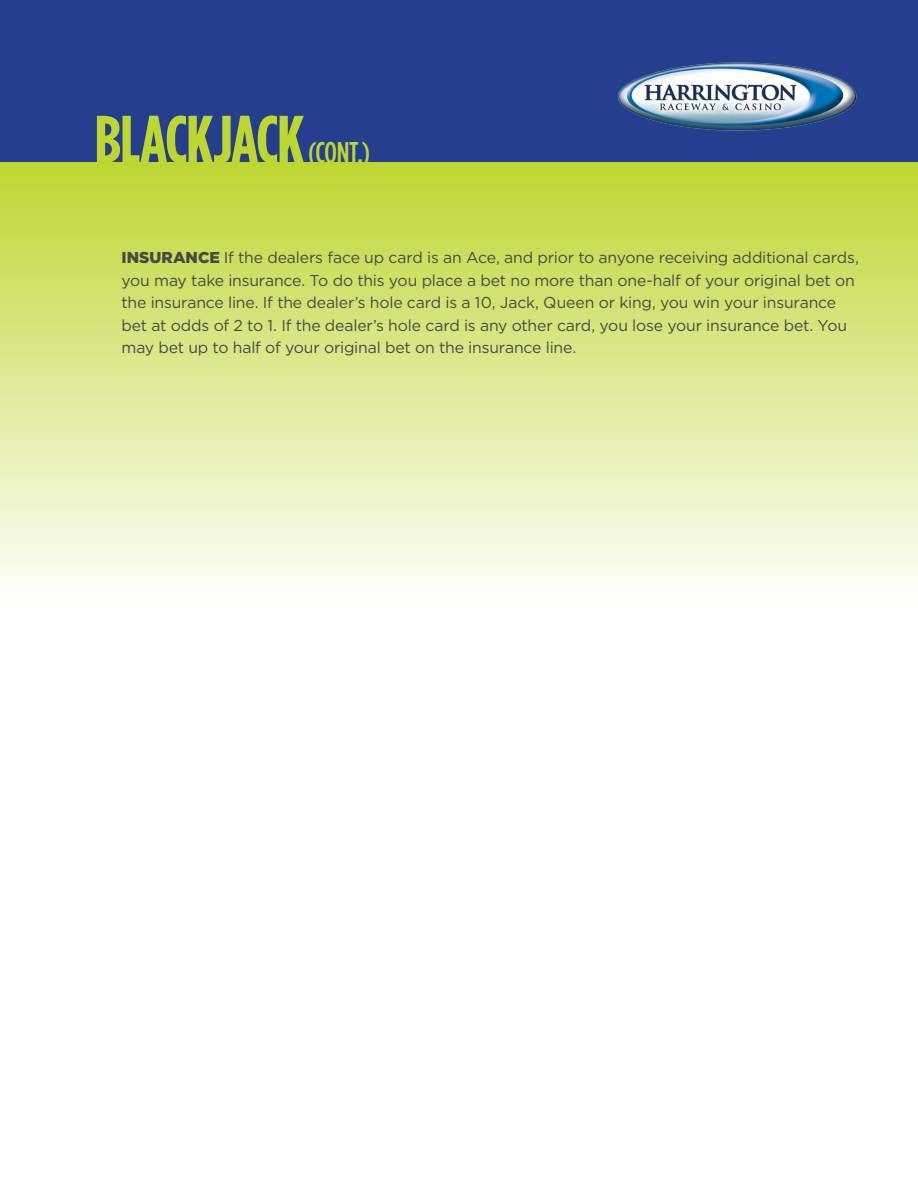
<style>
.page{position:relative;width:918px;height:1188px;background:#fff}
.page>*{position:absolute;margin:0;border:0;box-sizing:border-box;transform-origin:0 0}
.t1{font:700 67.5px "Gotham Condensed";letter-spacing:-.025em;color:#bed630}
.t2{font:500 30px "Gotham Condensed";color:#bed630}
.t3{font:15.75px/22.5px "Gotham";letter-spacing:-.01em;color:#474a43}
.s1{font-weight:900}
</style>
<div class="page">
<svg style="left:0;top:162px;width:918px;height:422px;background:#dce992"></svg>
<div style="left:0;top:0;width:918px;height:162px;background:#253f8e"></div>
<img style="left:617px;top:62px;width:240px;height:69px">
<h1 class="t1" style="left:94px;top:101px;width:211px">BLACKJACK</h1>
<h2 class="t2" style="left:308px;top:136px;width:63px">(CONT.)</h2>
<p class="t3" style="left:122px;top:246px;width:739px"><span class="s1">INSURANCE</span> If the dealers face up card is an Ace, and prior to anyone receiving additional cards, you may take insurance. To do this you place a bet no more than one-half of your original bet on the insurance line. If the dealer’s hole card is a 10, Jack, Queen or king, you win your insurance bet at odds of 2 to 1. If the dealer’s hole card is any other card, you lose your insurance bet. You may bet up to half of your original bet on the insurance line.</p>
</div>
